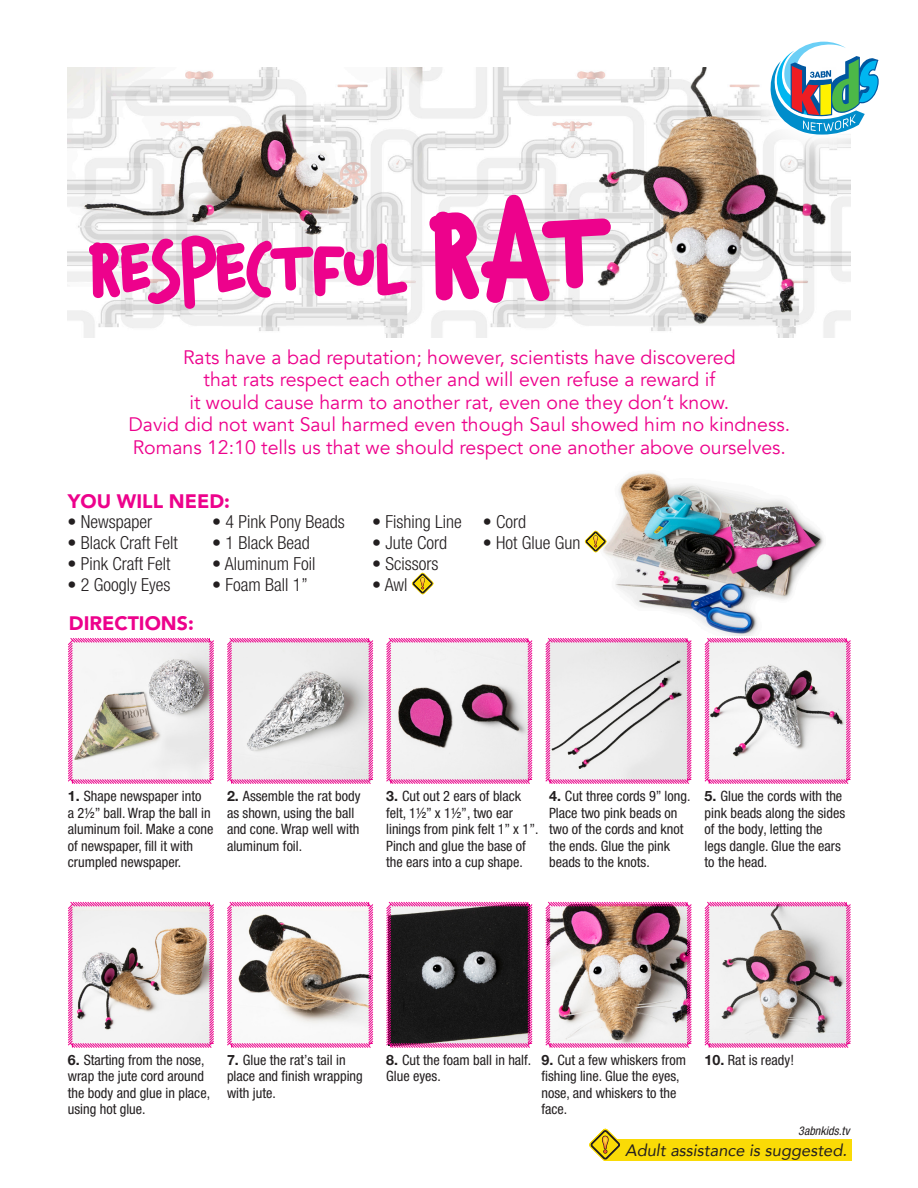
<style>
.page{position:relative;width:918px;height:1188px;background:#fff}
.page>*{position:absolute;margin:0;border:0;box-sizing:border-box;transform-origin:0 0}
.t1{font:19.5px/22.5px "Avenir";color:#ed028c;text-align:center}
.t2{font:900 19.5px "Avenir";color:#ed028c}
.t3{font:300 condensed 18px "Helvetica Neue LT Pro";color:#231f20}
.t4{font:italic 16.5px "Avenir";color:#231f20}
.t5{font:condensed 14.25px/16.5px "Helvetica Neue LT Pro";color:#231f20}
.t6{font:italic condensed 12px "Helvetica Neue LT Pro";color:#231f20}
.s1{font-weight:700;font-stretch:normal}
</style>
<div class="page">
<img style="left:67px;top:68px;width:783px;height:270px">
<img style="left:607px;top:472px;width:217px;height:163px">
<svg style="left:227px;top:638px;width:147px;height:146px"></svg>
<svg style="left:545px;top:638px;width:147px;height:146px"></svg>
<svg style="left:386px;top:901px;width:147px;height:147px;background:#463840"></svg>
<img style="left:545px;top:901px;width:147px;height:147px">
<svg style="left:89px;top:195px;width:522px;height:114px"></svg>
<img style="left:68px;top:901px;width:146px;height:147px">
<svg style="left:704px;top:638px;width:147px;height:146px"></svg>
<svg style="left:68px;top:638px;width:146px;height:146px"></svg>
<svg style="left:704px;top:901px;width:147px;height:147px"></svg>
<svg style="left:411px;top:572px;width:23px;height:23px"></svg>
<svg style="left:386px;top:638px;width:147px;height:146px"></svg>
<svg style="left:227px;top:901px;width:147px;height:147px"></svg>
<svg style="left:584px;top:528px;width:24px;height:27px"></svg>
<div style="left:738px;top:9px;width:173px;height:158px;background:#fff"></div>
<svg style="left:768px;top:41px;width:111px;height:94px"></svg>
<div style="left:605px;top:1139px;width:247px;height:22px;background:#fadb06"></div>
<svg style="left:589px;top:1128px;width:31px;height:33px"></svg>
<p class="t1" style="left:129px;top:346px;width:663px">Rats have a bad reputation; however, scientists have discovered<br>that rats respect each other and will even refuse a reward if<br>it would cause harm to another rat, even one they don’t know.<br>David did not want Saul harmed even though Saul showed him no kindness.<br>Romans 12:10 tells us that we should respect one another above ourselves.</p>
<p class="t2" style="left:68px;top:484px;width:164px">YOU WILL NEED:</p>
<p class="t3" style="left:68px;top:512px;width:86px">• Newspaper</p>
<p class="t3" style="left:68px;top:533px;width:112px">• Black Craft Felt</p>
<p class="t3" style="left:68px;top:554px;width:104px">• Pink Craft Felt</p>
<p class="t3" style="left:68px;top:575px;width:104px">• 2 Googly Eyes</p>
<p class="t2" style="left:69px;top:607px;width:126px">DIRECTIONS:</p>
<p class="t3" style="left:212px;top:512px;width:134px">• 4 Pink Pony Beads</p>
<p class="t3" style="left:212px;top:533px;width:99px">• 1 Black Bead</p>
<p class="t3" style="left:212px;top:554px;width:105px">• Aluminum Foil</p>
<p class="t3" style="left:212px;top:575px;width:97px">• Foam Ball 1”</p>
<p class="t3" style="left:372px;top:512px;width:91px">• Fishing Line</p>
<p class="t3" style="left:372px;top:533px;width:76px">• Jute Cord</p>
<p class="t3" style="left:372px;top:554px;width:68px">• Scissors</p>
<p class="t3" style="left:372px;top:575px;width:37px">• Awl</p>
<p class="t3" style="left:483px;top:512px;width:45px">• Cord</p>
<p class="t3" style="left:483px;top:533px;width:99px">• Hot Glue Gun</p>
<p class="t5" style="left:68px;top:788px;width:147px"><span class="s1">1.</span> Shape newspaper into<br>a 2½” ball. Wrap the ball in aluminum foil. Make a cone of newspaper, fill it with crumpled newspaper.</p>
<p class="t5" style="left:227px;top:788px;width:135px"><span class="s1">2.</span> Assemble the rat body as shown, using the ball and cone. Wrap well with aluminum foil.</p>
<p class="t5" style="left:386px;top:788px;width:154px"><span class="s1">3.</span> Cut out 2 ears of black felt, 1½” x 1½”, two ear linings from pink felt 1” x 1”.<br>Pinch and glue the base of the ears into a cup shape.</p>
<p class="t5" style="left:549px;top:788px;width:143px"><span class="s1">4.</span> Cut three cords 9” long.<br>Place two pink beads on two of the cords and knot the ends. Glue the pink beads to the knots.</p>
<p class="t5" style="left:705px;top:788px;width:142px"><span class="s1">5.</span> Glue the cords with the pink beads along the sides of the body, letting the legs dangle. Glue the ears to the head.</p>
<p class="t5" style="left:68px;top:1051px;width:144px"><span class="s1">6.</span> Starting from the nose, wrap the jute cord around the body and glue in place, using hot glue.</p>
<p class="t5" style="left:227px;top:1051px;width:137px"><span class="s1">7.</span> Glue the rat’s tail in place and finish wrapping with jute.</p>
<p class="t5" style="left:386px;top:1051px;width:147px"><span class="s1">8.</span> Cut the foam ball in half.<br>Glue eyes.</p>
<p class="t5" style="left:542px;top:1051px;width:146px"><span class="s1">9.</span> Cut a few whiskers from fishing line. Glue the eyes, nose, and whiskers to the face.</p>
<p class="t5" style="left:705px;top:1051px;width:91px"><span class="s1">10.</span> Rat is ready!</p>
<p class="t6" style="left:798px;top:1124px;width:53px">3abnkids.tv</p>
<p class="t4" style="left:625px;top:1140px;width:223px">Adult assistance is suggested.</p>
</div>
